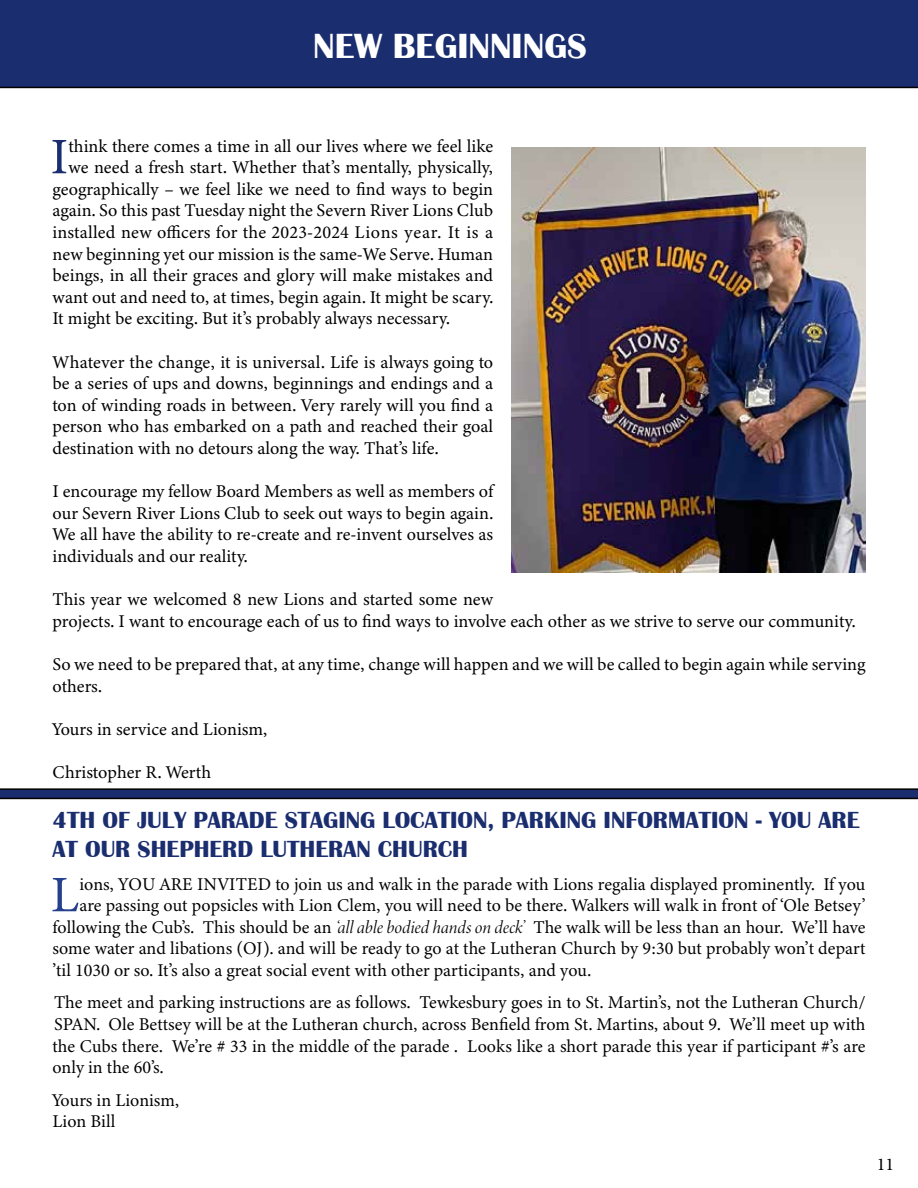
<style>
.page{position:relative;width:918px;height:1188px;background:#fff}
.page>*{position:absolute;margin:0;border:0;box-sizing:border-box;transform-origin:0 0}
.t1{font:51.3px "Minion Variable Concept";color:#1a2d6f}
.t2{font:51.3px "Minion Variable Concept";color:#25408f}
.t3{font:700 36px "Britannic";color:#fff}
.t4{font:700 24px/28.8px "Britannic";color:#1a2d6f}
.t5{font:18px/21.6px "Minion Variable Concept";color:#000;text-align:justify}
.t6{font:18px "Minion Pro";color:#000}
.s1{font-style:italic}
</style>
<div class="page">
<div style="left:0;top:0;width:918px;height:88px;background:#1a2d6f"></div>
<img style="left:511px;top:148px;width:355px;height:424px">
<svg style="left:0;top:788px;width:918px;height:11px;background:#1b2957"></svg>
<h2 class="t3" style="left:313px;top:26px;width:275px">NEW BEGINNINGS</h2>
<h1 class="t1" style="left:50px;top:121px;width:20px">I</h1>
<p class="t5" style="left:68px;top:135px;width:426px">think there comes a time in all our lives where we feel like</p>
<p class="t5" style="left:68px;top:157px;width:426px">we need a fresh start. Whether that’s mentally, physically,</p>
<p class="t5" style="left:52px;top:178px;width:442px">geographically – we feel like we need to find ways to begin</p>
<p class="t5" style="left:52px;top:200px;width:442px">again. So this past Tuesday night the Severn River Lions Club</p>
<p class="t5" style="left:52px;top:221px;width:442px">installed new officers for the 2023-2024 Lions year. It is a</p>
<p class="t5" style="left:52px;top:243px;width:442px">new beginning yet our mission is the same-We Serve. Human</p>
<p class="t5" style="left:52px;top:265px;width:442px">beings, in all their graces and glory will make mistakes and</p>
<p class="t5" style="left:52px;top:286px;width:442px">want out and need to, at times, begin again. It might be scary.</p>
<p class="t5" style="left:52px;top:308px;width:399px">It might be exciting. But it’s probably always necessary.</p>
<p class="t5" style="left:52px;top:351px;width:442px">Whatever the change, it is universal. Life is always going to be a series of ups and downs, beginnings and endings and a ton of winding roads in between. Very rarely will you find a person who has embarked on a path and reached their goal destination with no detours along the way. That’s life.</p>
<p class="t5" style="left:52px;top:481px;width:442px">I encourage my fellow Board Members as well as members of our Severn River Lions Club to seek out ways to begin again.<br>We all have the ability to re-create and re-invent ourselves as individuals and our reality.</p>
<p class="t5" style="left:52px;top:589px;width:805px">This year we welcomed 8 new Lions and started some new<br>projects. I want to encourage each of us to find ways to involve each other as we strive to serve our community.</p>
<p class="t5" style="left:52px;top:653px;width:815px">So we need to be prepared that, at any time, change will happen and we will be called to begin again while serving others.</p>
<p class="t5" style="left:52px;top:718px;width:216px">Yours in service and Lionism,</p>
<p class="t5" style="left:52px;top:761px;width:160px">Christopher R. Werth</p>
<h3 class="t4" style="left:52px;top:806px;width:809px">4TH OF JULY PARADE STAGING LOCATION, PARKING INFORMATION - YOU ARE<br>AT OUR SHEPHERD LUTHERAN CHURCH</h3>
<h1 class="t2" style="left:51px;top:859px;width:30px">L</h1>
<p class="t5" style="left:80px;top:873px;width:787px">ions, YOU ARE INVITED to join us and walk in the parade with Lions regalia displayed prominently. If you</p>
<p class="t5" style="left:80px;top:895px;width:787px">are passing out popsicles with Lion Clem, you will need to be there. Walkers will walk in front of ‘Ole Betsey’</p>
<p class="t5" style="left:53px;top:916px;width:815px">following the Cub’s. This should be an <span class="s1">‘all able bodied hands on deck’</span> The walk will be less than an hour. We’ll have</p>
<p class="t5" style="left:53px;top:938px;width:815px">some water and libations (OJ). and will be ready to go at the Lutheran Church by 9:30 but probably won’t depart</p>
<p class="t5" style="left:53px;top:959px;width:540px">’til 1030 or so. It’s also a great social event with other participants, and you.</p>
<p class="t5" style="left:53px;top:992px;width:815px">The meet and parking instructions are as follows. Tewkesbury goes in to St. Martin’s, not the Lutheran Church/ SPAN. Ole Bettsey will be at the Lutheran church, across Benfield from St. Martins, about 9. We’ll meet up with the Cubs there. We’re # 33 in the middle of the parade . Looks like a short parade this year if participant #’s are only in the 60’s.</p>
<p class="t5" style="left:53px;top:1089px;width:128px">Yours in Lionism,<br>Lion Bill</p>
<p class="t6" style="left:877px;top:1152px;width:19px">11</p>
</div>
